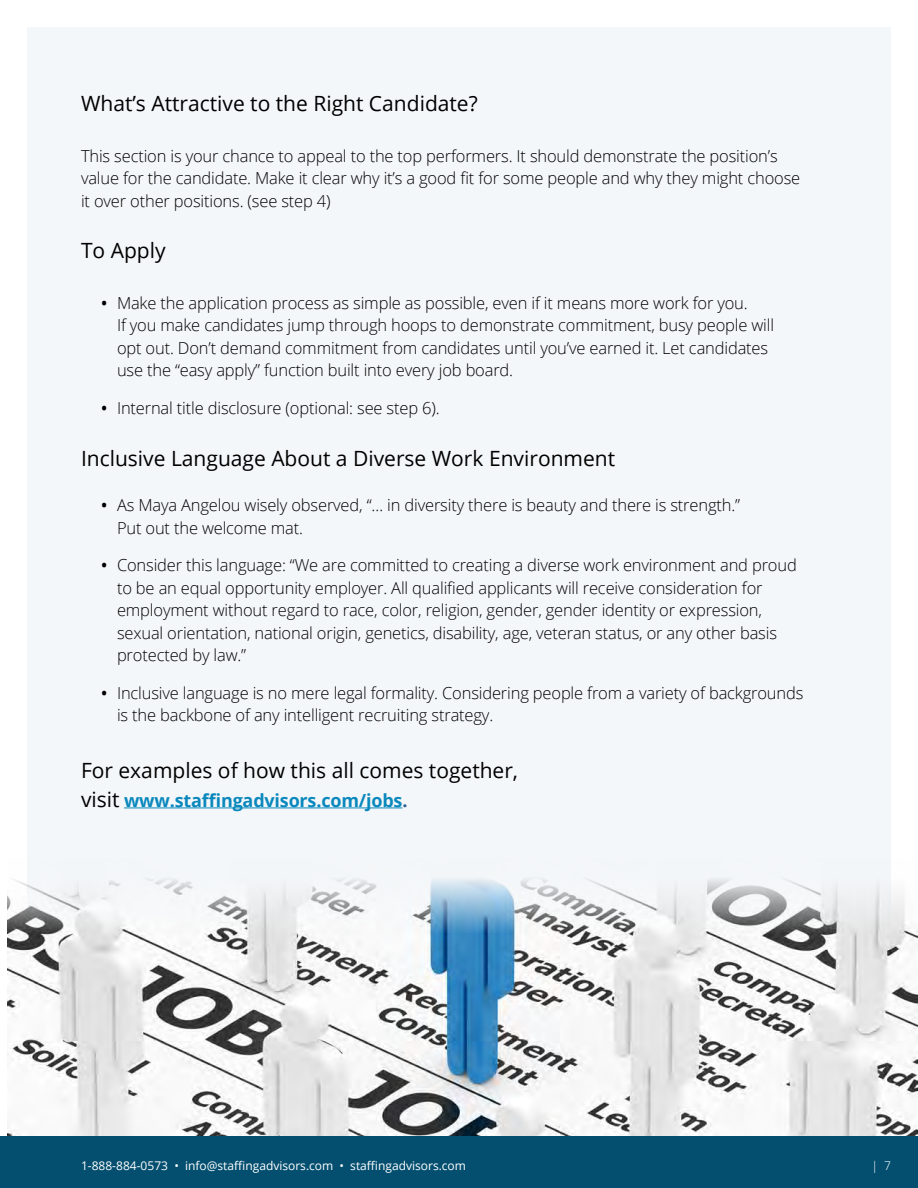
<style>
.page{position:relative;width:918px;height:1188px;background:#fff}
.page>*{position:absolute;margin:0;border:0;box-sizing:border-box;transform-origin:0 0}
.t1{font:21px "Open Sans";color:#000}
.t2{font:700 18px "Open Sans";letter-spacing:-.01em;color:#0988bd}
.t3{font:300 16.5px/22.5px "Open Sans";letter-spacing:-.01em;color:#000}
.t4{font:12px "Open Sans";color:#fff}
.t5{font:300 12px "Open Sans";color:#fff}
.s1{font-weight:600}
.s2{font-weight:400;font-size:21px;color:#000}
.s3{color:#2d5f93}
</style>
<div class="page">
<div style="left:27px;top:27px;width:864px;height:1109px;background:#f4f7f9"></div>
<div style="left:0;top:1136px;width:918px;height:52px;background:#044f70"></div>
<hr style="left:124px;top:807px;width:278px;height:1px;background:#0988bd">
<img style="left:8px;top:879px;width:910px;height:257px">
<p class="t1" style="left:81px;top:89px;width:398px">What’s Attractive to the Right Candidate?</p>
<p class="t3" style="left:81px;top:144px;width:721px">This section is your chance to appeal to the top performers. It should demonstrate the position’s value for the candidate. Make it clear why it’s a good fit for some people and why they might choose it over other positions. (see step 4)</p>
<p class="t1" style="left:81px;top:236px;width:86px">To Apply</p>
<p class="t3" style="left:117px;top:291px;width:659px;text-indent:-16px"><span class="s1">•</span> Make the application process as simple as possible, even if it means more work for you.<br>If you make candidates jump through hoops to demonstrate commitment, busy people will opt out. Don’t demand commitment from candidates until you’ve earned it. Let candidates use the “easy apply” function built into every job board.</p>
<p class="t3" style="left:101px;top:396px;width:340px"><span class="s1">•</span> Internal title disclosure (optional: see step 6).</p>
<p class="t1" style="left:81px;top:444px;width:536px">Inclusive Language About a Diverse Work Environment</p>
<p class="t3" style="left:117px;top:493px;width:625px;text-indent:-16px"><span class="s1">•</span> As Maya Angelou wisely observed, “… in diversity there is beauty and there is strength.”<br>Put out the welcome mat.</p>
<p class="t3" style="left:117px;top:553px;width:681px;text-indent:-16px"><span class="s1">•</span> Consider this language: “We are committed to creating a diverse work environment and proud to be an equal opportunity employer. All qualified applicants will receive consideration for employment without regard to race, color, religion, gender, gender identity or expression, sexual orientation, national origin, genetics, disability, age, veteran status, or any other basis protected by law.”</p>
<p class="t3" style="left:117px;top:681px;width:688px;text-indent:-16px"><span class="s1">•</span> Inclusive language is no mere legal formality. Considering people from a variety of backgrounds is the backbone of any intelligent recruiting strategy.</p>
<p class="t1" style="left:81px;top:756px;width:439px">For examples of how this all comes together,</p>
<p class="t2" style="left:81px;top:787px;width:328px"><span class="s2">visit</span> www.staffingadvisors.com/jobs<span class="s3">.</span></p>
<p class="t4" style="left:81px;top:1157px;width:387px">1-888-884-0573 • info@staffingadvisors.com • staffingadvisors.com</p>
<p class="t5" style="left:871px;top:1158px;width:21px">| 7</p>
</div>
